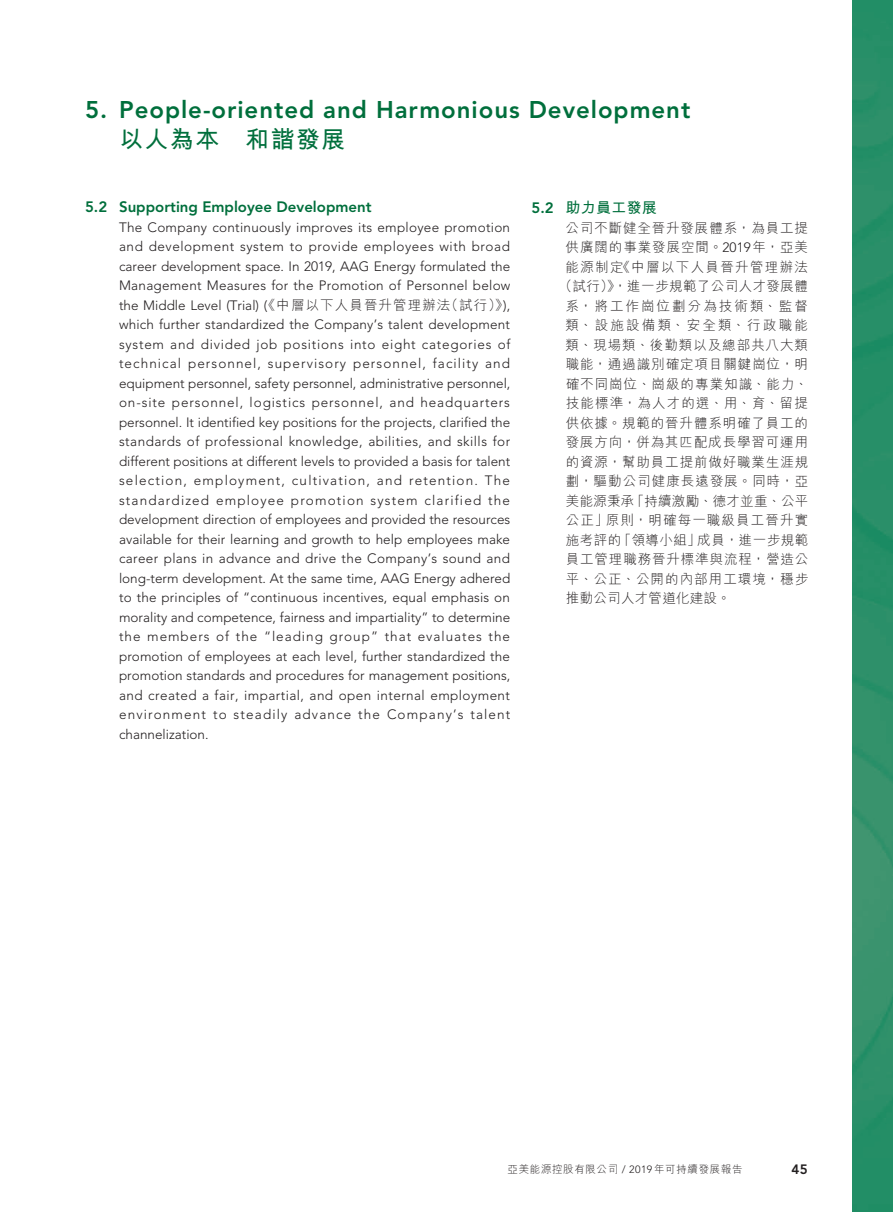
<style>
.page{position:relative;width:893px;height:1212px;background:#fff}
.page>*{position:absolute;margin:0;border:0;box-sizing:border-box;transform-origin:0 0}
.t1{font:800 24px "Avenir LT Std";letter-spacing:.04em;color:#006f3c}
.t2{font:700 24px "M Hei HK";letter-spacing:.06em;color:#006f3c}
.t3{font:800 15px "Avenir LT Std";color:#006f3c}
.t4{font:700 15px "M Hei HK";letter-spacing:.02em;color:#006f3c}
.t5{font:300 13.5px/19.5px "Avenir LT Std";letter-spacing:.085em;color:#231f20;text-align:justify}
.t6{font:300 13.5px "M Hei HK";letter-spacing:.07em;color:#231f20}
.t7{font:300 13.5px "M Hei HK";letter-spacing:.02em;color:#231f20}
.t8{font:300 13.5px "M Hei HK";letter-spacing:.03em;color:#231f20}
.t9{font:300 13.5px "M Hei HK";letter-spacing:.035em;color:#231f20}
.t10{font:300 13.5px "M Hei HK";letter-spacing:.1em;color:#231f20}
.t11{font:300 13.5px "M Hei HK";letter-spacing:.155em;color:#231f20}
.t12{font:300 13.5px "M Hei HK";letter-spacing:.165em;color:#231f20}
.t13{font:800 13.5px "Avenir LT Std";color:#231f20}
.t14{font:300 10.5px "M Hei HK";letter-spacing:.06em;color:#231f20}
.s1{font-family:"M Hei HK"}
.s2{font-family:"Avenir LT Std";font-weight:800}
.s3{font-family:"Avenir LT Std"}
</style>
<div class="page">
<img style="left:853px;top:0;width:40px;height:1212px">
<h1 class="t1" style="left:85px;top:95px;width:607px">5. People-oriented and Harmonious Development</h1>
<h1 class="t2" style="left:119px;top:121px;width:228px">以人為本 和諧發展</h1>
<p class="t3" style="left:85px;top:198px;width:288px">5.2 Supporting Employee Development</p>
<p class="t5" style="left:119px;top:217px;width:393px">The Company continuously improves its employee promotion and development system to provide employees with broad career development space. In 2019, AAG Energy formulated the Management Measures for the Promotion of Personnel below the Middle Level (Trial) (<span class="s1">《中層以下人員晉升管理辦法（試行）》</span>), which further standardized the Company’s talent development system and divided job positions into eight categories of technical personnel, supervisory personnel, facility and equipment personnel, safety personnel, administrative personnel, on-site personnel, logistics personnel, and headquarters personnel. It identified key positions for the projects, clarified the standards of professional knowledge, abilities, and skills for different positions at different levels to provided a basis for talent selection, employment, cultivation, and retention. The standardized employee promotion system clarified the development direction of employees and provided the resources available for their learning and growth to help employees make career plans in advance and drive the Company’s sound and long-term development. At the same time, AAG Energy adhered to the principles of “continuous incentives, equal emphasis on morality and competence, fairness and impartiality” to determine the members of the “leading group” that evaluates the promotion of employees at each level, further standardized the promotion standards and procedures for management positions, and created a fair, impartial, and open internal employment environment to steadily advance the Company’s talent channelization.</p>
<p class="t4" style="left:531px;top:197px;width:127px"><span class="s2">5.2</span> 助力員工發展</p>
<p class="t6" style="left:566px;top:221px;width:244px">公司不斷健全晉升發展體系，為員工提</p>
<p class="t6" style="left:566px;top:240px;width:244px">供廣闊的事業發展空間。<span class="s3">2019</span>年，亞美</p>
<p class="t10" style="left:566px;top:260px;width:244px">能源制定《中層以下人員晉升管理辦法</p>
<p class="t8" style="left:559px;top:279px;width:251px">（試行）》，進一步規範了公司人才發展體</p>
<p class="t11" style="left:566px;top:299px;width:244px">系，將工作崗位劃分為技術類、監督</p>
<p class="t12" style="left:566px;top:318px;width:244px">類、設施設備類、安全類、行政職能</p>
<p class="t6" style="left:566px;top:338px;width:244px">類、現場類、後勤類以及總部共八大類</p>
<p class="t6" style="left:566px;top:357px;width:244px">職能，通過識別確定項目關鍵崗位，明</p>
<p class="t6" style="left:566px;top:377px;width:244px">確不同崗位、崗級的專業知識、能力、</p>
<p class="t6" style="left:566px;top:396px;width:244px">技能標準，為人才的選、用、育、留提</p>
<p class="t6" style="left:566px;top:416px;width:244px">供依據。規範的晉升體系明確了員工的</p>
<p class="t6" style="left:566px;top:435px;width:244px">發展方向，併為其匹配成長學習可運用</p>
<p class="t6" style="left:566px;top:455px;width:244px">的資源，幫助員工提前做好職業生涯規</p>
<p class="t6" style="left:566px;top:474px;width:244px">劃，驅動公司健康長遠發展。同時，亞</p>
<p class="t7" style="left:566px;top:494px;width:244px">美能源秉承「持續激勵、德才並重、公平</p>
<p class="t6" style="left:566px;top:513px;width:244px">公正」原則，明確每一職級員工晉升實</p>
<p class="t9" style="left:566px;top:533px;width:244px">施考評的「領導小組」成員，進一步規範</p>
<p class="t6" style="left:566px;top:552px;width:244px">員工管理職務晉升標準與流程，營造公</p>
<p class="t6" style="left:566px;top:572px;width:244px">平、公正、公開的內部用工環境，穩步</p>
<p class="t7" style="left:566px;top:591px;width:166px">推動公司人才管道化建設。</p>
<p class="t14" style="left:508px;top:1164px;width:236px">亞美能源控股有限公司 <span class="s3">/ 2019</span>年可持續發展報告</p>
<p class="t13" style="left:791px;top:1161px;width:18px">45</p>
</div>
